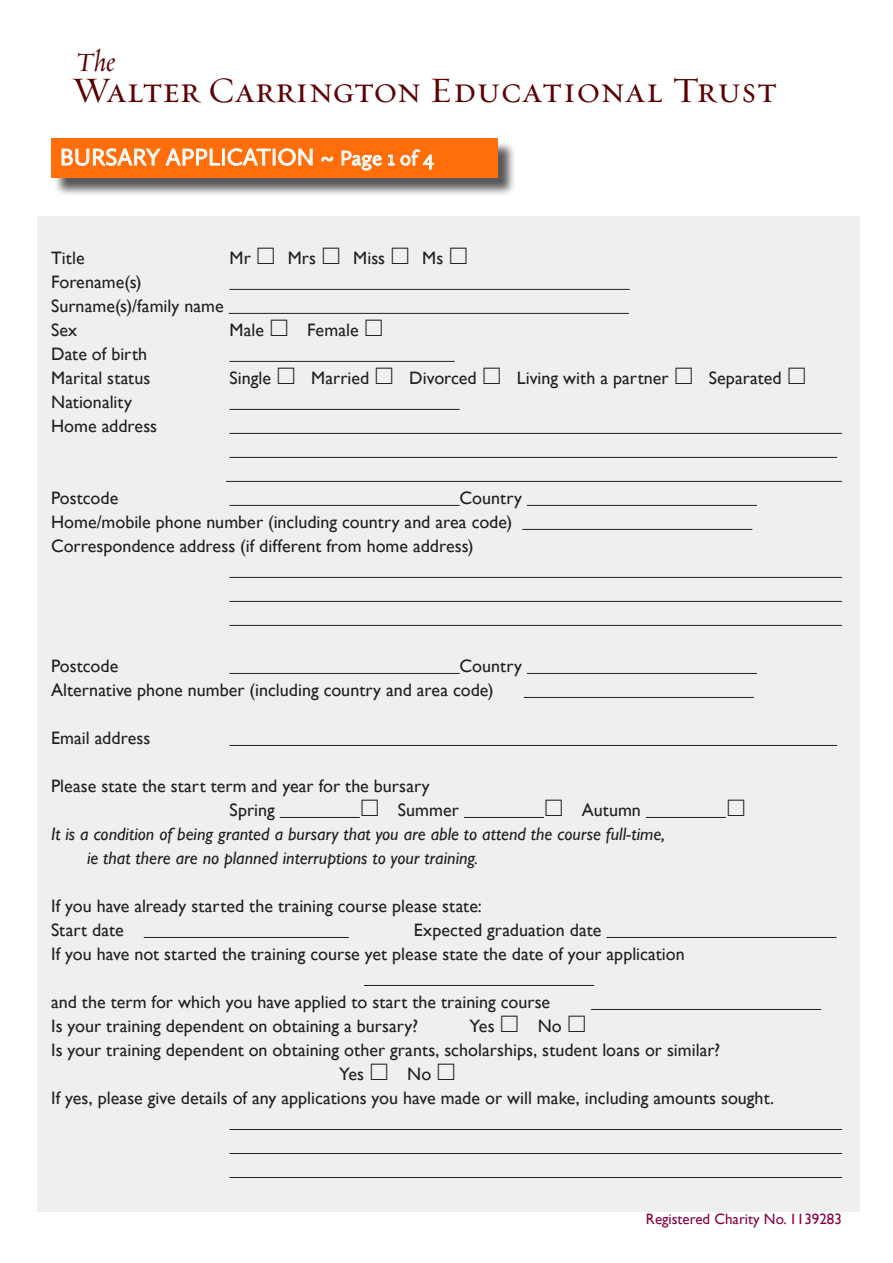
<style>
.page{position:relative;width:893px;height:1263px;background:#fff}
.page>*{position:absolute;margin:0;border:0;box-sizing:border-box;transform-origin:0 0}
.t1{font:36px "Requiem Text HTF Small Caps";color:#5d0000}
.t2{font:30px "Requiem Display HTF Italic";color:#5d0000}
.t3{font:24px "Calluna Sans";color:#fff}
.application_paragrap{font:24px "L Astrology Pi One";color:#231f20}
.application_paragrap-2{font:18px "Gill Sans";color:#231f20}
.application_paragrap-3{font:italic 18px "Gill Sans";color:#231f20}
.t4{font:15px "Gill Sans";color:#890042}
.s1{font-size:21px}
.s2{font-family:"L Astrology Pi One";font-size:24px}
</style>
<div class="page">
<div style="left:53px;top:140px;width:463px;height:56px;background:#231f20;opacity:.75"></div>
<div style="left:51px;top:138px;width:446px;height:40px;background:#ff6e0a"></div>
<div style="left:38px;top:216px;width:822px;height:996px;background:#efeff0"></div>
<svg style="left:61px;top:148px;width:252px;height:18px"></svg>
<svg style="left:321px;top:156px;width:12px;height:6px"></svg>
<svg style="left:341px;top:150px;width:41px;height:21px"></svg>
<svg style="left:388px;top:149px;width:46px;height:21px"></svg>
<hr style="left:230px;top:289px;width:400px;height:1px;background:#231f20">
<hr style="left:229px;top:313px;width:400px;height:1px;background:#231f20">
<hr style="left:230px;top:361px;width:225px;height:1px;background:#231f20">
<hr style="left:230px;top:409px;width:230px;height:1px;background:#231f20">
<hr style="left:230px;top:433px;width:612px;height:1px;background:#231f20">
<hr style="left:230px;top:457px;width:607px;height:1px;background:#231f20">
<hr style="left:226px;top:481px;width:616px;height:1px;background:#231f20">
<hr style="left:230px;top:505px;width:230px;height:1px;background:#231f20">
<hr style="left:527px;top:505px;width:230px;height:1px;background:#231f20">
<hr style="left:522px;top:529px;width:230px;height:1px;background:#231f20">
<hr style="left:230px;top:577px;width:612px;height:1px;background:#231f20">
<hr style="left:230px;top:601px;width:612px;height:1px;background:#231f20">
<hr style="left:230px;top:625px;width:612px;height:1px;background:#231f20">
<hr style="left:230px;top:673px;width:230px;height:1px;background:#231f20">
<hr style="left:527px;top:673px;width:230px;height:1px;background:#231f20">
<hr style="left:524px;top:697px;width:230px;height:1px;background:#231f20">
<hr style="left:230px;top:745px;width:607px;height:1px;background:#231f20">
<hr style="left:280px;top:817px;width:80px;height:1px;background:#231f20">
<hr style="left:464px;top:817px;width:80px;height:1px;background:#231f20">
<hr style="left:646px;top:817px;width:80px;height:1px;background:#231f20">
<hr style="left:144px;top:937px;width:205px;height:1px;background:#231f20">
<hr style="left:606px;top:937px;width:230px;height:1px;background:#231f20">
<hr style="left:364px;top:985px;width:230px;height:1px;background:#231f20">
<hr style="left:591px;top:1009px;width:230px;height:1px;background:#231f20">
<hr style="left:230px;top:1129px;width:612px;height:1px;background:#231f20">
<hr style="left:230px;top:1153px;width:612px;height:1px;background:#231f20">
<hr style="left:230px;top:1177px;width:612px;height:1px;background:#231f20">
<p class="t2" style="left:77px;top:48px;width:40px">The</p>
<p class="t1" style="left:72px;top:68px;width:706px">Walter Carrington Educational Trust</p>
<p class="t3" style="left:60px;top:143px;width:376px">BURSARY APPLICATION ~ <span class="s1">Page 1 of 4</span></p>
<p class="application_paragrap-2" style="left:51px;top:247px;width:35px">Title</p>
<p class="application_paragrap-2" style="left:230px;top:247px;width:240px">Mr <span class="s2">U</span> Mrs <span class="s2">U</span> Miss <span class="s2">U</span> Ms <span class="s2">U</span></p>
<p class="application_paragrap-2" style="left:51px;top:271px;width:92px">Forename(s)</p>
<p class="application_paragrap-2" style="left:51px;top:295px;width:174px">Surname(s)/family name</p>
<p class="application_paragrap-2" style="left:51px;top:319px;width:28px">Sex</p>
<p class="application_paragrap-2" style="left:230px;top:319px;width:156px">Male <span class="s2">U</span> Female <span class="s2">U</span></p>
<p class="application_paragrap-2" style="left:51px;top:343px;width:98px">Date of birth</p>
<p class="application_paragrap-2" style="left:51px;top:367px;width:101px">Marital status</p>
<p class="application_paragrap-2" style="left:230px;top:367px;width:579px">Single <span class="s2">U</span> Married <span class="s2">U</span> Divorced <span class="s2">U</span> Living with a partner <span class="s2">U</span> Separated <span class="s2">U</span></p>
<p class="application_paragrap-2" style="left:51px;top:391px;width:82px">Nationality</p>
<p class="application_paragrap-2" style="left:51px;top:415px;width:108px">Home address</p>
<p class="application_paragrap-2" style="left:51px;top:487px;width:69px">Postcode</p>
<p class="application_paragrap-2" style="left:460px;top:487px;width:64px">Country</p>
<p class="application_paragrap-2" style="left:51px;top:511px;width:463px">Home/mobile phone number (including country and area code)</p>
<p class="application_paragrap-2" style="left:51px;top:535px;width:424px">Correspondence address (if different from home address)</p>
<p class="application_paragrap-2" style="left:51px;top:655px;width:69px">Postcode</p>
<p class="application_paragrap-2" style="left:460px;top:655px;width:64px">Country</p>
<p class="application_paragrap-2" style="left:51px;top:679px;width:444px">Alternative phone number (including country and area code)</p>
<p class="application_paragrap-2" style="left:51px;top:727px;width:101px">Email address</p>
<p class="application_paragrap-2" style="left:51px;top:775px;width:380px">Please state the start term and year for the bursary</p>
<p class="application_paragrap-2" style="left:230px;top:799px;width:47px">Spring</p>
<p class="application_paragrap-2" style="left:360px;top:799px;width:101px"><span class="s2">U</span> Summer</p>
<p class="application_paragrap-2" style="left:544px;top:799px;width:99px"><span class="s2">U</span> Autumn</p>
<p class="application_paragrap" style="left:726px;top:797px;width:22px">U</p>
<p class="application_paragrap-3" style="left:51px;top:824px;width:616px">It is a condition of being granted a bursary that you are able to attend the course full-time,</p>
<p class="application_paragrap-3" style="left:87px;top:848px;width:393px">ie that there are no planned interruptions to your training.</p>
<p class="application_paragrap-2" style="left:51px;top:895px;width:432px">If you have already started the training course please state:</p>
<p class="application_paragrap-2" style="left:51px;top:919px;width:74px">Start date</p>
<p class="application_paragrap-2" style="left:414px;top:919px;width:189px">Expected graduation date</p>
<p class="application_paragrap-2" style="left:51px;top:943px;width:635px">If you have not started the training course yet please state the date of your application</p>
<p class="application_paragrap-2" style="left:51px;top:991px;width:501px">and the term for which you have applied to start the training course</p>
<p class="application_paragrap-2" style="left:51px;top:1015px;width:369px">Is your training dependent on obtaining a bursary?</p>
<p class="application_paragrap-2" style="left:470px;top:1015px;width:119px">Yes <span class="s2">U</span> No <span class="s2">U</span></p>
<p class="application_paragrap-2" style="left:51px;top:1039px;width:671px">Is your training dependent on obtaining other grants, scholarships, student loans or similar?</p>
<p class="application_paragrap-2" style="left:339px;top:1063px;width:119px">Yes <span class="s2">U</span> No <span class="s2">U</span></p>
<p class="application_paragrap-2" style="left:51px;top:1087px;width:725px">If yes, please give details of any applications you have made or will make, including amounts sought.</p>
<p class="t4" style="left:646px;top:1210px;width:198px">Registered Charity No. 1139283</p>
</div>
